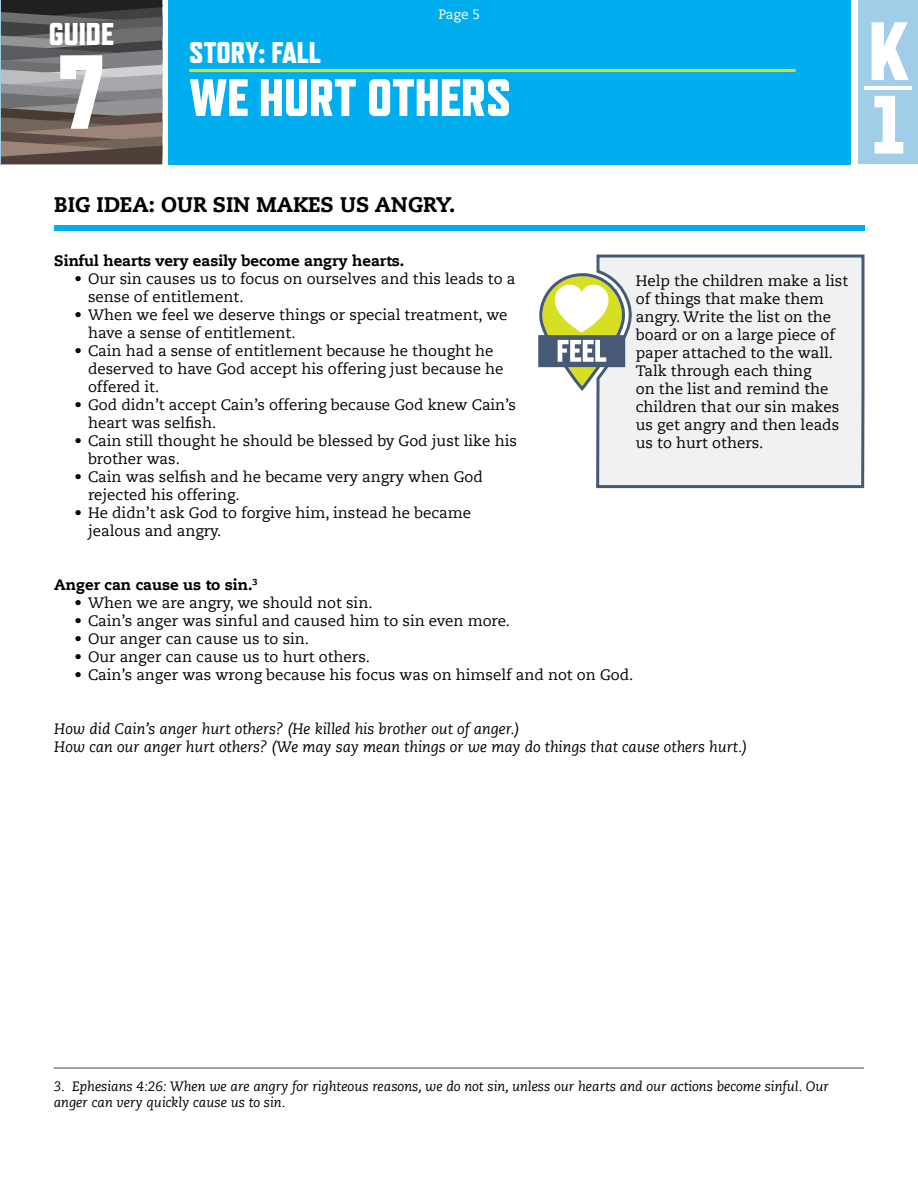
<style>
.page{position:relative;width:918px;height:1188px;background:#fff}
.page>*{position:absolute;margin:0;border:0;box-sizing:border-box;transform-origin:0 0}
.t1{font:800 105px "Refrigerator Deluxe";color:#fff}
.t2{font:800 82.5px/73.5px "Refrigerator Deluxe";color:#fff}
.t3{font:800 52.5px "Refrigerator Deluxe";color:#fff}
.t4{font:800 31.5px "Refrigerator Deluxe";color:#fff}
.t5{font:800 30px "Refrigerator Deluxe";color:#fff}
.t6{font:800 21px "Caecilia LT Std";color:#000}
.t7{font:15px/18px "Caecilia LT Std";color:#000}
.t8{font:italic 15px/18px "Caecilia LT Std";color:#000}
.t9{font:800 15px "Caecilia LT Std";color:#000}
.t10{font:italic 13.5px/16.2px "Caecilia LT Std";color:#000}
.t11{font:13.5px "Caecilia LT Std";color:#fff}
</style>
<div class="page">
<svg style="left:1px;top:0;width:161px;height:164px;background:#706b6a"></svg>
<div style="left:169px;top:0;width:682px;height:164px;background:#00aeef"></div>
<hr style="left:189px;top:69px;width:607px;height:3px;background:#d7df23">
<hr style="left:0;top:0;width:1px;height:164px;background:#a0cee9">
<div style="left:858px;top:0;width:60px;height:164px;background:#a0cee9"></div>
<hr style="left:864px;top:86px;width:48px;height:4px;background:#fff">
<div style="left:54px;top:225px;width:811px;height:5px;background:#00aeef"></div>
<hr style="left:54px;top:1067px;width:810px;height:2px;background:#808285">
<div style="left:596px;top:254px;width:269px;height:235px;background:#f0f1f1"></div>
<svg style="left:538px;top:273px;width:88px;height:118px"></svg>
<h3 class="t4" style="left:49px;top:16px;width:67px">GUIDE</h3>
<h1 class="t1" style="left:58px;top:30px;width:49px">7</h1>
<p class="t11" style="left:438px;top:6px;width:43px">Page 5</p>
<h3 class="t5" style="left:189px;top:35px;width:133px">STORY: FALL</h3>
<h3 class="t3" style="left:189px;top:66px;width:323px">WE HURT OTHERS</h3>
<h3 class="t6" style="left:54px;top:192px;width:403px">BIG IDEA: OUR SIN MAKES US ANGRY.</h3>
<p class="t9" style="left:54px;top:252px;width:352px">Sinful hearts very easily become angry hearts.</p>
<p class="t7" style="left:88px;top:270px;width:429px;text-indent:-14px">• Our sin causes us to focus on ourselves and this leads to a sense of entitlement.</p>
<p class="t7" style="left:88px;top:306px;width:421px;text-indent:-14px">• When we feel we deserve things or special treatment, we have a sense of entitlement.</p>
<p class="t7" style="left:88px;top:342px;width:417px;text-indent:-14px">• Cain had a sense of entitlement because he thought he deserved to have God accept his offering just because he offered it.</p>
<p class="t7" style="left:88px;top:396px;width:429px;text-indent:-14px">• God didn’t accept Cain’s offering because God knew Cain’s heart was selfish.</p>
<p class="t7" style="left:88px;top:432px;width:430px;text-indent:-14px">• Cain still thought he should be blessed by God just like his brother was.</p>
<p class="t7" style="left:88px;top:468px;width:396px;text-indent:-14px">• Cain was selfish and he became very angry when God rejected his offering.</p>
<p class="t7" style="left:88px;top:504px;width:385px;text-indent:-14px">• He didn’t ask God to forgive him, instead he became jealous and angry.</p>
<p class="t9" style="left:54px;top:576px;width:205px">Anger can cause us to sin.<sup>3</sup></p>
<p class="t7" style="left:75px;top:594px;width:299px">• When we are angry, we should not sin.</p>
<p class="t7" style="left:75px;top:612px;width:437px">• Cain’s anger was sinful and caused him to sin even more.</p>
<p class="t7" style="left:75px;top:630px;width:236px">• Our anger can cause us to sin.</p>
<p class="t7" style="left:75px;top:648px;width:297px">• Our anger can cause us to hurt others.</p>
<p class="t7" style="left:75px;top:666px;width:560px">• Cain’s anger was wrong because his focus was on himself and not on God.</p>
<p class="t8" style="left:54px;top:721px;width:695px">How did Cain’s anger hurt others? (He killed his brother out of anger.)<br>How can our anger hurt others? (We may say mean things or we may do things that cause others hurt.)</p>
<p class="t7" style="left:636px;top:272px;width:214px">Help the children make a list of things that make them angry. Write the list on the board or on a large piece of paper attached to the wall.<br>Talk through each thing<br>on the list and remind the children that our sin makes us get angry and then leads us to hurt others.</p>
<h2 class="t2" style="left:868px;top:13px;width:41px">K<br>1</h2>
<p class="t10" style="left:54px;top:1079px;width:777px">3. Ephesians 4:26: When we are angry for righteous reasons, we do not sin, unless our hearts and our actions become sinful. Our anger can very quickly cause us to sin.</p>
</div>
